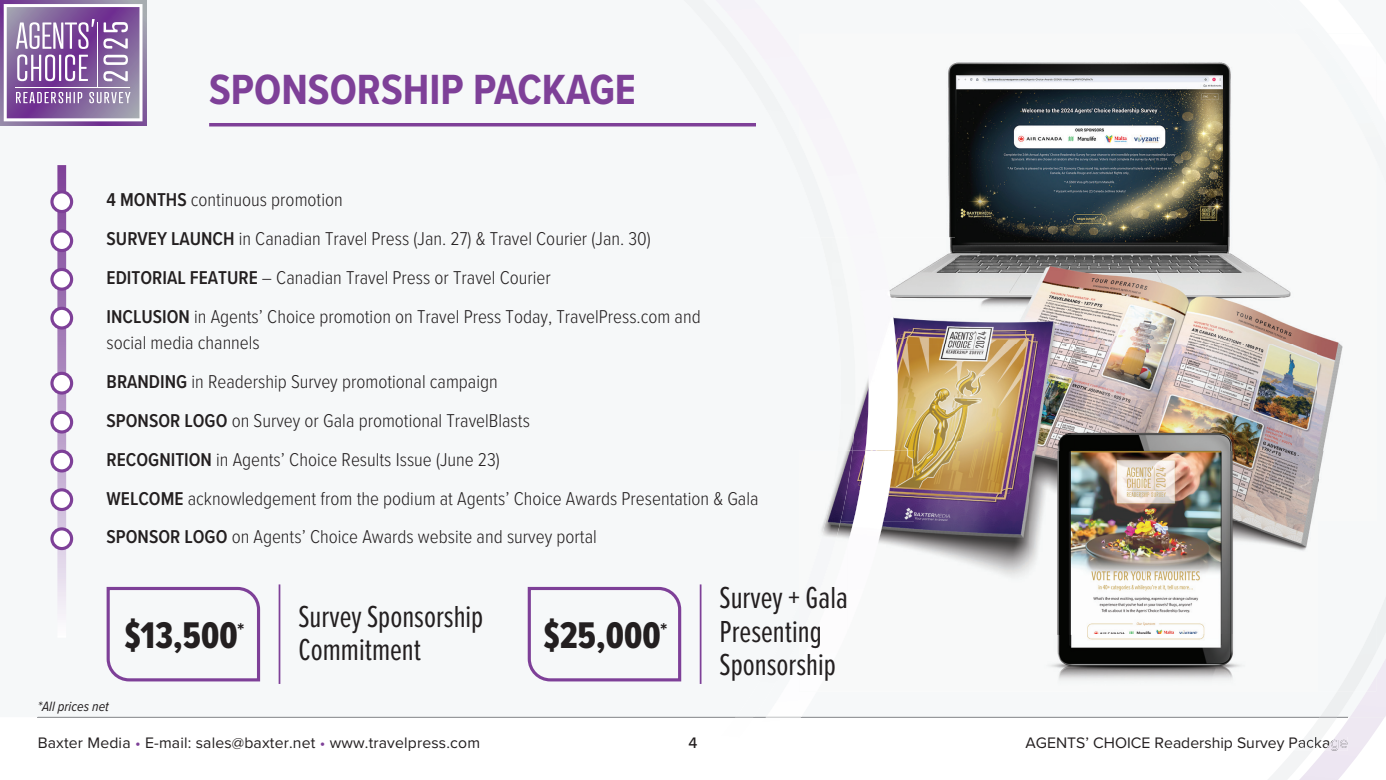
<style>
.page{position:relative;width:1386px;height:780px;background:#fff}
.page>*{position:absolute;margin:0;border:0;box-sizing:border-box;transform-origin:0 0}
.t1{font:700 43.75px "Proxima Nova Cond";color:#7e4098}
.t2{font:38.5px "Proxima Nova Ex Cn Extrabld";color:#231f20}
.t3{font:31.5px/33.2px "Proxima Nova Ex Cn";color:#231f20}
.t4{font:300 19.25px/38.9px "Proxima Nova Cond";color:#231f20}
.t5{font:15.75px "Proxima Nova";letter-spacing:.01em;color:#231f20}
.t6{font:500 15.75px "Proxima Nova";color:#231f20}
.t7{font:italic 14px "Proxima Nova Cond";color:#231f20}
.s1{font-weight:600}
.s2{font-family:"Proxima Nova Ex Cn"}
.s3{color:#7e4098}
</style>
<div class="page">
<svg style="left:1354px;top:658px;width:32px;height:59px"></svg>
<svg style="left:38px;top:716px;width:1347px;height:64px"></svg>
<img style="left:946px;top:34px;width:430px;height:203px">
<div style="left:799px;top:141px;width:36px;height:96px;background:#f6f6f9"></div>
<img style="left:1297px;top:34px;width:79px;height:127px">
<hr style="left:209px;top:123px;width:547px;height:3px;background:#7e4098">
<svg style="left:0;top:0;width:147px;height:126px;background:#8a6ca1"></svg>
<svg style="left:4px;top:4px;width:139px;height:117px"></svg>
<svg style="left:57px;top:165px;width:9px;height:455px;background:#ba9eca"></svg>
<svg style="left:52px;top:192px;width:20px;height:19px"></svg>
<div style="left:50px;top:190px;width:23px;height:23px;border:3px solid #7e4098;border-radius:50%"></div>
<svg style="left:52px;top:231px;width:20px;height:19px"></svg>
<div style="left:50px;top:229px;width:23px;height:23px;border:3px solid #7e4098;border-radius:50%"></div>
<svg style="left:52px;top:269px;width:20px;height:20px"></svg>
<div style="left:50px;top:268px;width:23px;height:23px;border:3px solid #7e4098;border-radius:50%"></div>
<div style="left:52px;top:308px;width:20px;height:20px;background:#fff;border-radius:50%"></div>
<div style="left:50px;top:307px;width:23px;height:22px;border:3px solid #7e4098;border-radius:50%"></div>
<div style="left:52px;top:373px;width:20px;height:20px;background:#fff;border-radius:50%"></div>
<div style="left:50px;top:372px;width:23px;height:22px;border:3px solid #7e4098;border-radius:50%"></div>
<div style="left:52px;top:412px;width:20px;height:20px;background:#fff;border-radius:50%"></div>
<div style="left:50px;top:411px;width:23px;height:22px;border:3px solid #7e4098;border-radius:50%"></div>
<svg style="left:52px;top:451px;width:20px;height:20px"></svg>
<div style="left:50px;top:449px;width:23px;height:23px;border:3px solid #7e4098;border-radius:50%"></div>
<svg style="left:52px;top:490px;width:20px;height:19px"></svg>
<div style="left:50px;top:488px;width:23px;height:23px;border:3px solid #7e4098;border-radius:50%"></div>
<svg style="left:52px;top:529px;width:20px;height:19px"></svg>
<div style="left:50px;top:527px;width:23px;height:23px;border:3px solid #7e4098;border-radius:50%"></div>
<svg style="left:106px;top:586px;width:155px;height:96px"></svg>
<hr style="left:279px;top:584px;width:1px;height:100px;background:#7e4098">
<img style="left:1261px;top:450px;width:115px;height:202px">
<img style="left:895px;top:450px;width:366px;height:71px">
<img style="left:895px;top:521px;width:366px;height:114px">
<img style="left:1046px;top:635px;width:199px;height:49px">
<img style="left:852px;top:450px;width:43px;height:97px">
<img style="left:820px;top:450px;width:32px;height:90px">
<img style="left:1337px;top:619px;width:39px;height:72px">
<img style="left:898px;top:237px;width:418px;height:107px">
<img style="left:1316px;top:237px;width:60px;height:213px">
<img style="left:898px;top:344px;width:418px;height:106px">
<img style="left:856px;top:285px;width:42px;height:165px">
<div style="left:820px;top:237px;width:36px;height:213px;background:#f6f8f9"></div>
<svg style="left:527px;top:586px;width:155px;height:96px"></svg>
<hr style="left:700px;top:584px;width:1px;height:100px;background:#7e4098">
<h1 class="t1" style="left:209px;top:57px;width:428px">SPONSORSHIP PACKAGE</h1>
<p class="t4" style="left:107px;top:179px;width:596px"><span class="s1">4 MONTHS</span> continuous promotion<br><span class="s1">SURVEY LAUNCH</span> in Canadian Travel Press (Jan. 27) &amp; Travel Courier (Jan. 30)<br><span class="s1">EDITORIAL FEATURE</span> – Canadian Travel Press or Travel Courier<br><span class="s1">INCLUSION</span> in Agents’ Choice promotion on Travel Press Today, TravelPress.com and</p>
<p class="t4" style="left:107px;top:322px;width:654px">social media channels<br><span class="s1">BRANDING</span> in Readership Survey promotional campaign<br><span class="s1">SPONSOR LOGO</span> on Survey or Gala promotional TravelBlasts<br><span class="s1">RECOGNITION</span> in Agents’ Choice Results Issue (June 23)<br><span class="s1">WELCOME</span> acknowledgement from the podium at Agents’ Choice Awards Presentation &amp; Gala <span class="s1">SPONSOR LOGO</span> on Agents’ Choice Awards website and survey portal</p>
<h2 class="t2" style="left:125px;top:607px;width:121px">$13,500<sup>*</sup></h2>
<p class="t7" style="left:38px;top:696px;width:73px"><span class="s2">*</span>All prices net</p>
<h3 class="t3" style="left:298px;top:598px;width:186px">Survey Sponsorship<br>Commitment</h3>
<h2 class="t2" style="left:544px;top:607px;width:125px">$25,000<sup>*</sup></h2>
<h3 class="t3" style="left:720px;top:580px;width:130px">Survey + Gala<br>Presenting<br>Sponsorship</h3>
<p class="t5" style="left:38px;top:730px;width:444px">Baxter Media <span class="s3">•</span> E-mail: sales@baxter.net <span class="s3">•</span> www.travelpress.com</p>
<p class="t6" style="left:689px;top:730px;width:10px">4</p>
<p class="t5" style="left:1026px;top:730px;width:324px">AGENTS’ CHOICE Readership Survey Package</p>
</div>
